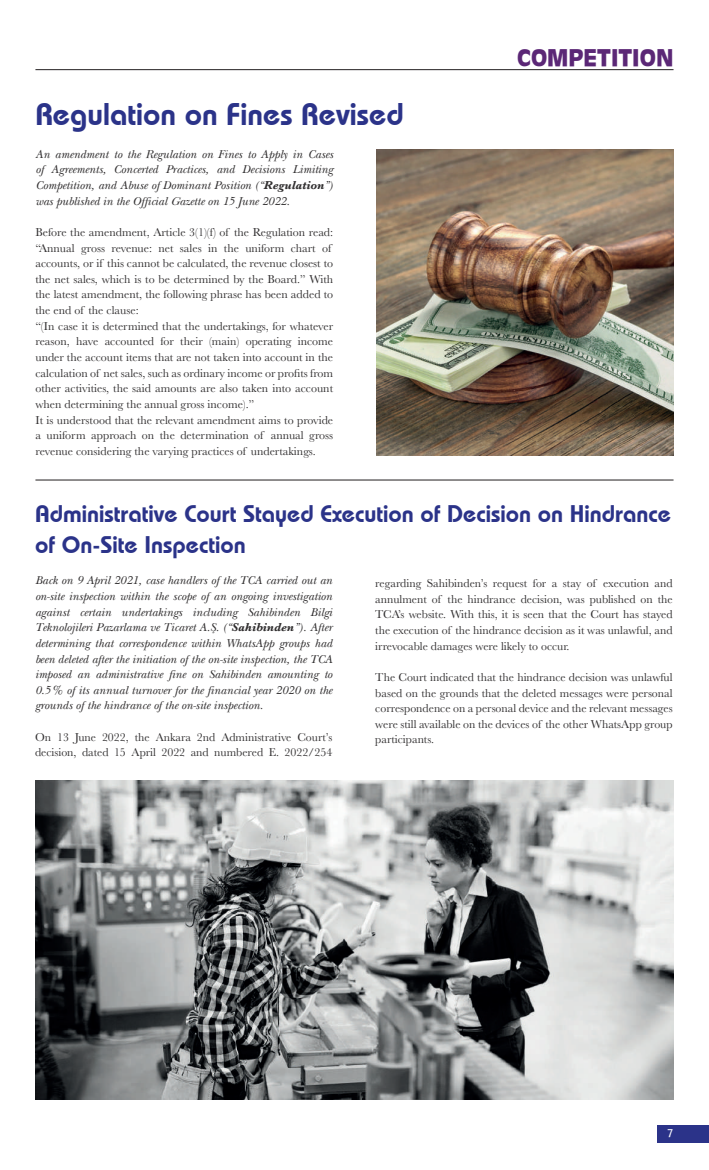
<style>
.page{position:relative;width:709px;height:1170px;background:#fff}
.page>*{position:absolute;margin:0;border:0;box-sizing:border-box;transform-origin:0 0}
.t1{font:31.25px "Bauhaus Demi";color:#2b3389}
.t2{font:24px/31.2px "Bauhaus Demi";color:#2b3389}
.t3{font:900 22.5px "Antique Olive";color:#5b2776}
.t4{font:11.88px/15.6px "Baskerville";color:#312f30}
.t5{font:italic 11.88px/15.6px "Baskerville";color:#312f30;text-align:justify}
.t6{font:700 10.62px "Bell Gothic";color:#fff}
.s1{font-weight:700}
.s2{font-style:inherit}
</style>
<div class="page">
<div style="left:657px;top:1124px;width:52px;height:18px;background:#2b3389"></div>
<hr style="left:35px;top:69px;width:638px;height:1px;background:#231f20">
<img style="left:376px;top:150px;width:297px;height:306px">
<hr style="left:35px;top:479px;width:638px;height:1px;background:#231f20">
<img style="left:35px;top:780px;width:638px;height:318px">
<h1 class="t1" style="left:35px;top:95px;width:370px">Regulation on Fines Revised</h1>
<p class="t5" style="left:35px;top:146px;width:299px">An amendment to the Regulation on Fines to Apply in Cases of Agreements, Concerted Practices, and Decisions Limiting Competition, and Abuse of Dominant Position (“<span class="s1">Regulation</span>”) was published in the Official <span class="s2">G</span>azette on 15 June 2022.</p>
<p class="t4" style="left:35px;top:224px;width:299px">Before the amendment, Article 3(1)(f) of the Regulation read: “Annual gross revenue: net sales in the uniform chart of accounts, or if this cannot be calculated, the revenue closest to the net sales, which is to be determined by the Board.” With the latest amendment, the following phrase has been added to the end of the clause:<br>“(In case it is determined that the undertakings, for whatever reason, have accounted for their (main) operating income under the account items that are not taken into account in the calculation of net sales, such as ordinary income or profits from other activities, the said amounts are also taken into account when determining the annual gross income).”<br>It is understood that the relevant amendment aims to provide a uniform approach on the determination of annual gross revenue considering the varying practices of undertakings.</p>
<h3 class="t3" style="left:517px;top:44px;width:158px">COMPETITION</h3>
<h2 class="t2" style="left:35px;top:497px;width:637px">Administrative Court Stayed Execution of Decision on Hindrance of On-Site Inspection</h2>
<p class="t5" style="left:35px;top:572px;width:299px">Back on 9 April 2021, case handlers of the TCA carried out an on-site inspection within the scope of an ongoing investigation against certain undertakings including Sahibinden Bilgi Teknolojileri Pazarlama ve Ticaret A.Ş. (“<span class="s1">Sahibinden</span>”). After determining that correspondence within WhatsApp groups had been deleted after the initiation of the on-site inspection, the TCA imposed an administrative fine on Sahibinden amounting to 0.5% of its annual turnover for the financial year 2020 on the grounds of the hindrance of the on-site inspection.</p>
<p class="t4" style="left:35px;top:729px;width:299px">On 13 June 2022, the Ankara 2nd Administrative Court’s decision, dated 15 April 2022 and numbered E. 2022/254</p>
<p class="t4" style="left:375px;top:575px;width:299px;text-align:justify">regarding Sahibinden’s request for a stay of execution and annulment of the hindrance decision, was published on the TCA’s website. With this, it is seen that the Court has stayed the execution of the hindrance decision as it was unlawful, and irrevocable damages were likely to occur.</p>
<p class="t4" style="left:375px;top:669px;width:299px;text-align:justify">The Court indicated that the hindrance decision was unlawful based on the grounds that the deleted messages were personal correspondence on a personal device and the relevant messages were still available on the devices of the other WhatsApp group participants.</p>
<p class="t6" style="left:667px;top:1126px;width:7px">7</p>
</div>
